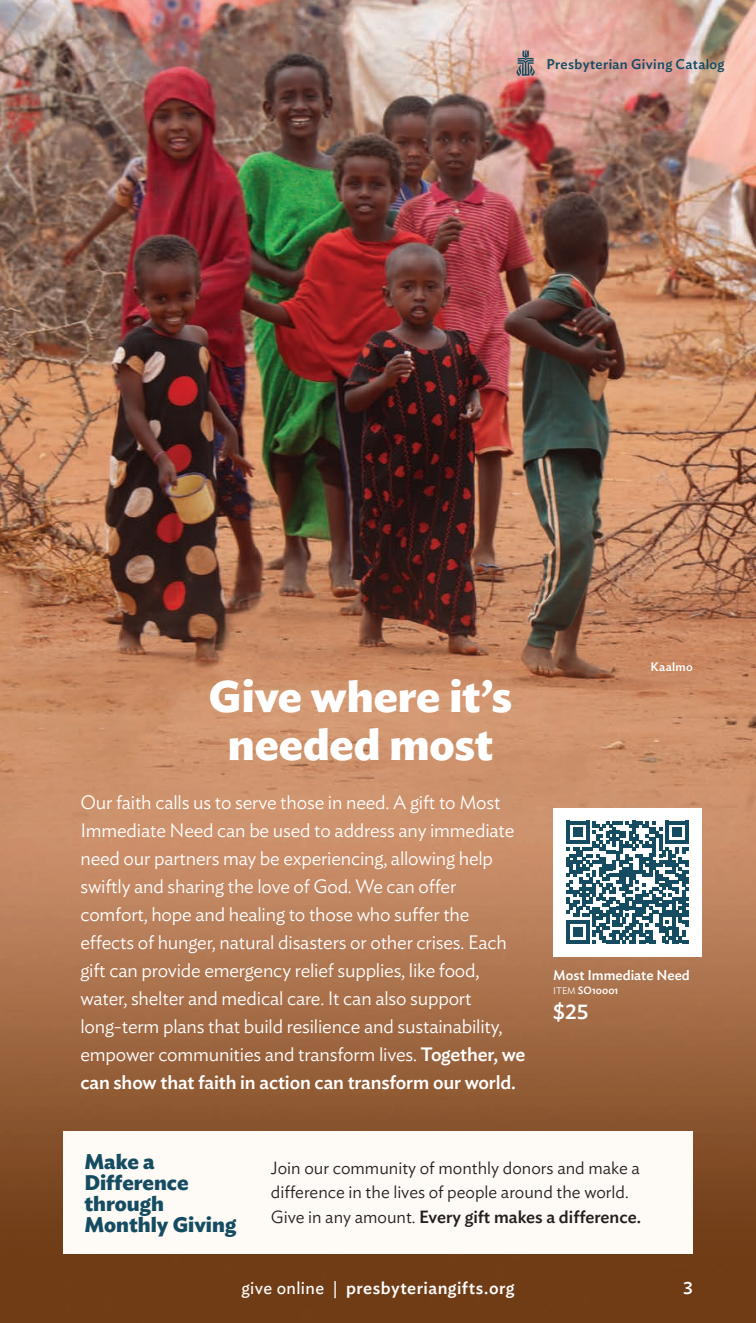
<style>
.page{position:relative;width:756px;height:1323px;background:#fff}
.page>*{position:absolute;margin:0;border:0;box-sizing:border-box;transform-origin:0 0}
.t1{font:700 44.1px/48.5px "Ideal Sans";letter-spacing:-.005em;color:#fff;text-align:center}
.t2{font:700 21px/21px "Ideal Sans";color:#154c62}
.Product_Title_-_Small{font:500 21px "Ideal Sans";color:#fff}
.t3{font:300 19.25px/28px "Ideal Sans";letter-spacing:-.01em;color:#fff}
.t4{font:300 17.5px/24.5px "Ideal Sans";color:#231f20}
.Page_Message{font:500 17.5px "Ideal Sans";letter-spacing:.025em;color:#fff}
.Page_Number{font:500 17.5px "Ideal Sans";color:#fff}
.Page_message_white{font:500 14px "Ideal Sans";letter-spacing:.025em;color:#154c62}
.t5{font:500 14px "Ideal Sans";color:#fff}
.Photo_Credit{font:500 12.25px "Ideal Sans";letter-spacing:.025em;color:#fff}
.Product_Title_-_Small-2{font:500 10.5px "Ideal Sans";color:#fff}
.s1{font-weight:500}
.s2{font-weight:300;font-size:9.62px}
.s3{font-weight:400}
</style>
<div class="page">
<img style="left:0;top:0;width:756px;height:1323px">
<div style="left:63px;top:1131px;width:630px;height:123px;background:#fefbf6"></div>
<div style="left:553px;top:808px;width:149px;height:148px;background:#fff"></div>
<svg style="left:566px;top:821px;width:123px;height:122px"></svg>
<svg style="left:516px;top:50px;width:19px;height:26px"></svg>
<p class="Page_message_white" style="left:547px;top:53px;width:179px">Presbyterian Giving Catalog</p>
<h1 class="t1" style="left:209px;top:669px;width:305px">Give where it’s needed most</h1>
<p class="t3" style="left:80px;top:787px;width:446px">Our faith calls us to serve those in need. A gift to Most Immediate Need can be used to address any immediate need our partners may be experiencing, allowing help swiftly and sharing the love of God. We can offer comfort, hope and healing to those who suffer the effects of hunger, natural disasters or other crises. Each gift can provide emergency relief supplies, like food, water, shelter and medical care. It can also support long-term plans that build resilience and sustainability, empower communities and transform lives. <span class="s1">Together, we can show that faith in action can transform our world.</span></p>
<p class="Photo_Credit" style="left:651px;top:658px;width:44px">Kaalmo</p>
<p class="t5" style="left:553px;top:965px;width:138px">Most Immediate Need</p>
<p class="Product_Title_-_Small-2" style="left:553px;top:982px;width:67px"><span class="s2">ITEM</span> SO10001</p>
<p class="Product_Title_-_Small" style="left:553px;top:996px;width:37px">$25</p>
<p class="t2" style="left:84px;top:1150px;width:153px">Make a<br>Difference through<br>Monthly Giving</p>
<p class="t4" style="left:271px;top:1154px;width:372px">Join our community of monthly donors and make a difference in the lives of people around the world.<br>Give in any amount. <span class="s1">Every gift makes a difference.</span></p>
<p class="Page_Message" style="left:241px;top:1274px;width:275px"><span class="s3">give online |</span> presbyteriangifts.org</p>
<p class="Page_Number" style="left:683px;top:1274px;width:11px">3</p>
</div>
